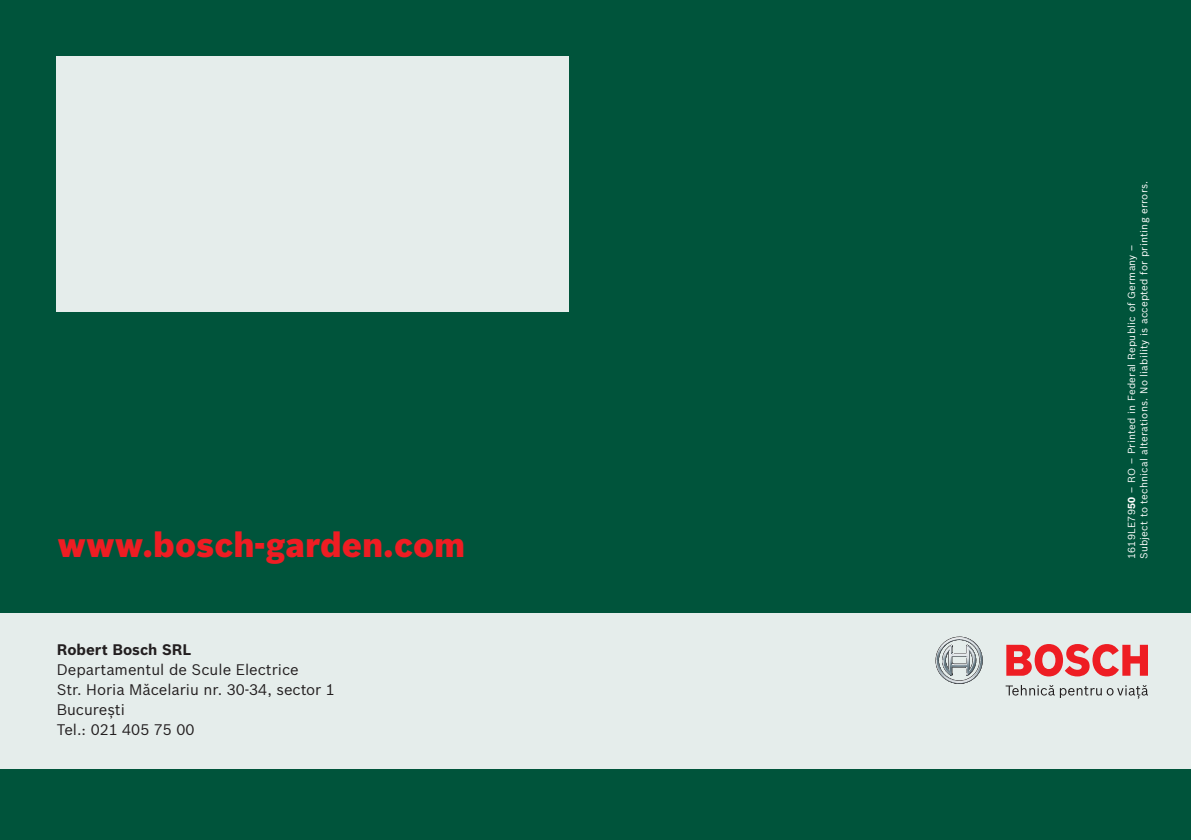
<style>
.page{position:relative;width:1191px;height:840px;background:#fff}
.page>*{position:absolute;margin:0;border:0;box-sizing:border-box;transform-origin:0 0}
.t1{font:900 34px "Bosch Sans";color:#ee1d23}
.t2{font:15px/20px "Bosch Sans";color:#231f20}
.t3{font:700 15px "Bosch Sans";color:#231f20}
.t4{font:10px/12px "Bosch Sans";letter-spacing:.025em;color:#fff}
.s1{font-weight:700}
</style>
<div class="page">
<div style="left:0;top:0;width:1191px;height:839px;background:#00543b"></div>
<div style="left:57px;top:57px;width:512px;height:255px;background:#e5edeb"></div>
<div style="left:0;top:613px;width:1191px;height:155px;background:#e5edeb"></div>
<svg style="left:935px;top:636px;width:47px;height:47px"></svg>
<svg style="left:1006px;top:644px;width:142px;height:32px"></svg>
<svg style="left:1005px;top:685px;width:143px;height:13px"></svg>
<h1 class="t1" style="left:58px;top:518px;width:409px">www.bosch-garden.com</h1>
<h2 class="t3" style="left:57px;top:637px;width:136px">Robert Bosch SRL</h2>
<h2 class="t2" style="left:57px;top:657px;width:279px">Departamentul de Scule Electrice<br>Str. Horia Măcelariu nr. 30-34, sector 1<br>Bucureşti<br>Tel.: 021 405 75 00</h2>
<p class="t4" style="left:1125px;top:559px;width:380px;rotate:-90deg">1619LE79<span class="s1">50</span> – RO – Printed in Federal Republic of Germany –<br>Subject to technical alterations. No liability is accepted for printing errors.</p>
</div>
